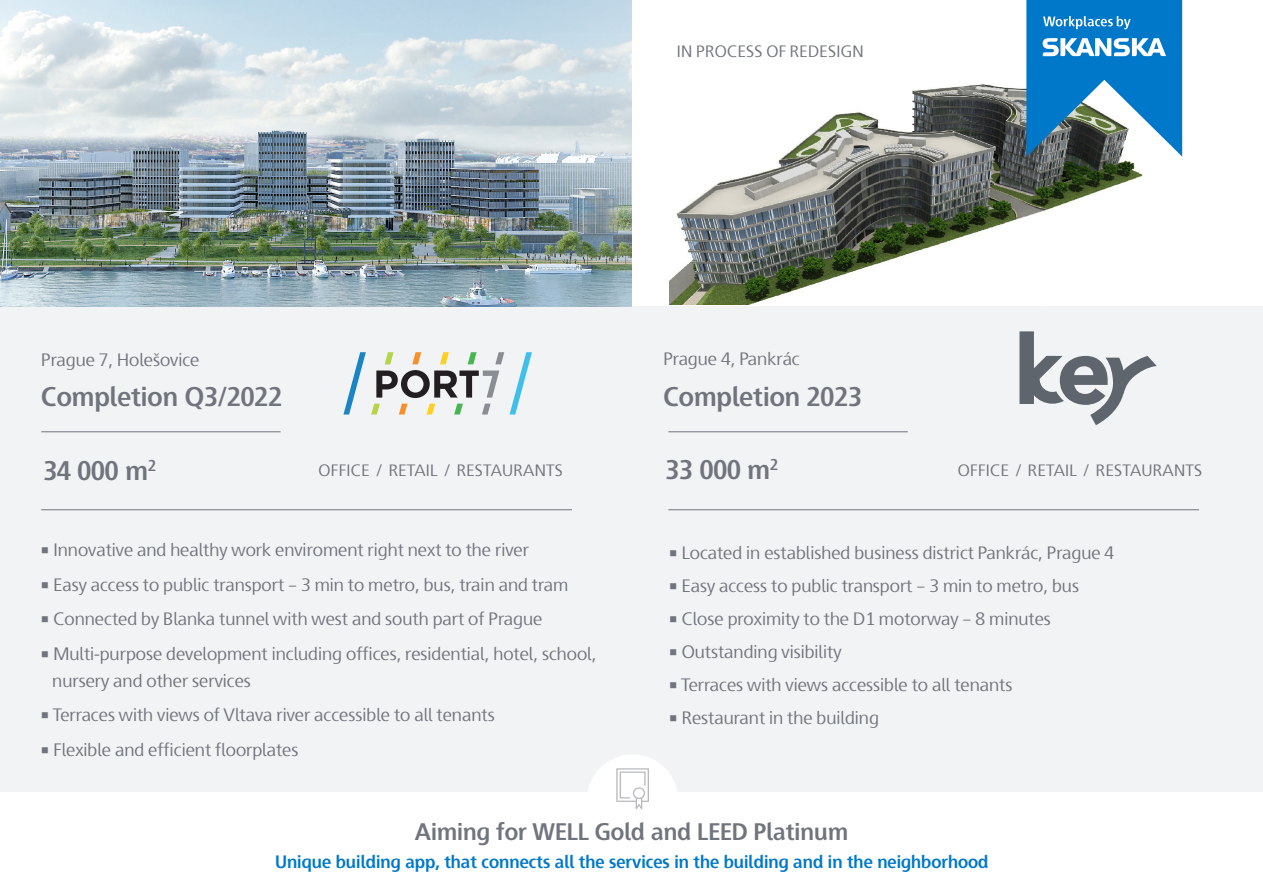
<style>
.page{position:relative;width:1263px;height:893px;background:#fff}
.page>*{position:absolute;margin:0;border:0;box-sizing:border-box;transform-origin:0 0}
.t1{font:700 27px "Skanska Sans Pro";color:#70747d}
.t2{font:700 24px "Skanska Sans Pro";color:#70747d}
.t3{font:18px "Skanska Sans Pro";color:#70747d}
.t4{font:700 18px "Skanska Sans Pro";color:#0078c9}
.t5{font:16.5px "Skanska Sans Pro";letter-spacing:.015em;color:#70747d}
</style>
<div class="page">
<div style="left:0;top:306px;width:1263px;height:486px;background:#f2f3f4"></div>
<img style="left:670px;top:84px;width:473px;height:221px">
<svg style="left:1026px;top:0;width:156px;height:157px"></svg>
<div style="left:587px;top:754px;width:91px;height:92px;background:#fff;border-radius:50%"></div>
<svg style="left:616px;top:768px;width:33px;height:41px"></svg>
<img style="left:0;top:0;width:631px;height:306px">
<hr style="left:41px;top:432px;width:240px;height:1px;background:#70747d">
<hr style="left:41px;top:509px;width:531px;height:1px;background:#70747d">
<svg style="left:510px;top:352px;width:22px;height:62px"></svg>
<svg style="left:343px;top:352px;width:161px;height:62px"></svg>
<hr style="left:668px;top:432px;width:240px;height:1px;background:#70747d">
<hr style="left:668px;top:509px;width:531px;height:1px;background:#70747d">
<svg style="left:1019px;top:331px;width:137px;height:94px"></svg>
<p class="t5" style="left:677px;top:42px;width:188px">IN PROCESS OF REDESIGN</p>
<p class="t3" style="left:41px;top:349px;width:160px">Prague 7, Holešovice</p>
<p class="t1" style="left:41px;top:381px;width:242px">Completion Q3/2022</p>
<p class="t1" style="left:43px;top:454px;width:114px">34 000 m<sup>2</sup></p>
<p class="t5" style="left:319px;top:461px;width:246px">OFFICE / RETAIL / RESTAURANTS</p>
<p class="t3" style="left:40px;top:539px;width:490px">• Innovative and healthy work enviroment right next to the river</p>
<p class="t3" style="left:40px;top:574px;width:529px">• Easy access to public transport – 3 min to metro, bus, train and tram</p>
<p class="t3" style="left:40px;top:608px;width:503px">• Connected by Blanka tunnel with west and south part of Prague</p>
<p class="t3" style="left:40px;top:643px;width:557px">• Multi-purpose development including offices, residential, hotel, school,</p>
<p class="t3" style="left:52px;top:670px;width:200px">nursery and other services</p>
<p class="t3" style="left:40px;top:704px;width:456px">• Terraces with views of Vltava river accessible to all tenants</p>
<p class="t3" style="left:40px;top:739px;width:260px">• Flexible and efficient floorplates</p>
<p class="t3" style="left:663px;top:349px;width:138px">Prague 4, Pankrác</p>
<p class="t1" style="left:663px;top:381px;width:200px">Completion 2023</p>
<p class="t1" style="left:665px;top:454px;width:114px">33 000 m<sup>2</sup></p>
<p class="t5" style="left:958px;top:461px;width:246px">OFFICE / RETAIL / RESTAURANTS</p>
<p class="t3" style="left:669px;top:542px;width:447px">• Located in established business district Pankrác, Prague 4</p>
<p class="t3" style="left:669px;top:575px;width:412px">• Easy access to public transport – 3 min to metro, bus</p>
<p class="t3" style="left:669px;top:608px;width:384px">• Close proximity to the D1 motorway – 8 minutes</p>
<p class="t3" style="left:669px;top:641px;width:174px">• Outstanding visibility</p>
<p class="t3" style="left:669px;top:674px;width:345px">• Terraces with views accessible to all tenants</p>
<p class="t3" style="left:669px;top:707px;width:212px">• Restaurant in the building</p>
<p class="t2" style="left:415px;top:818px;width:435px">Aiming for WELL Gold and LEED Platinum</p>
<p class="t4" style="left:275px;top:851px;width:715px">Unique building app, that connects all the services in the building and in the neighborhood</p>
</div>
